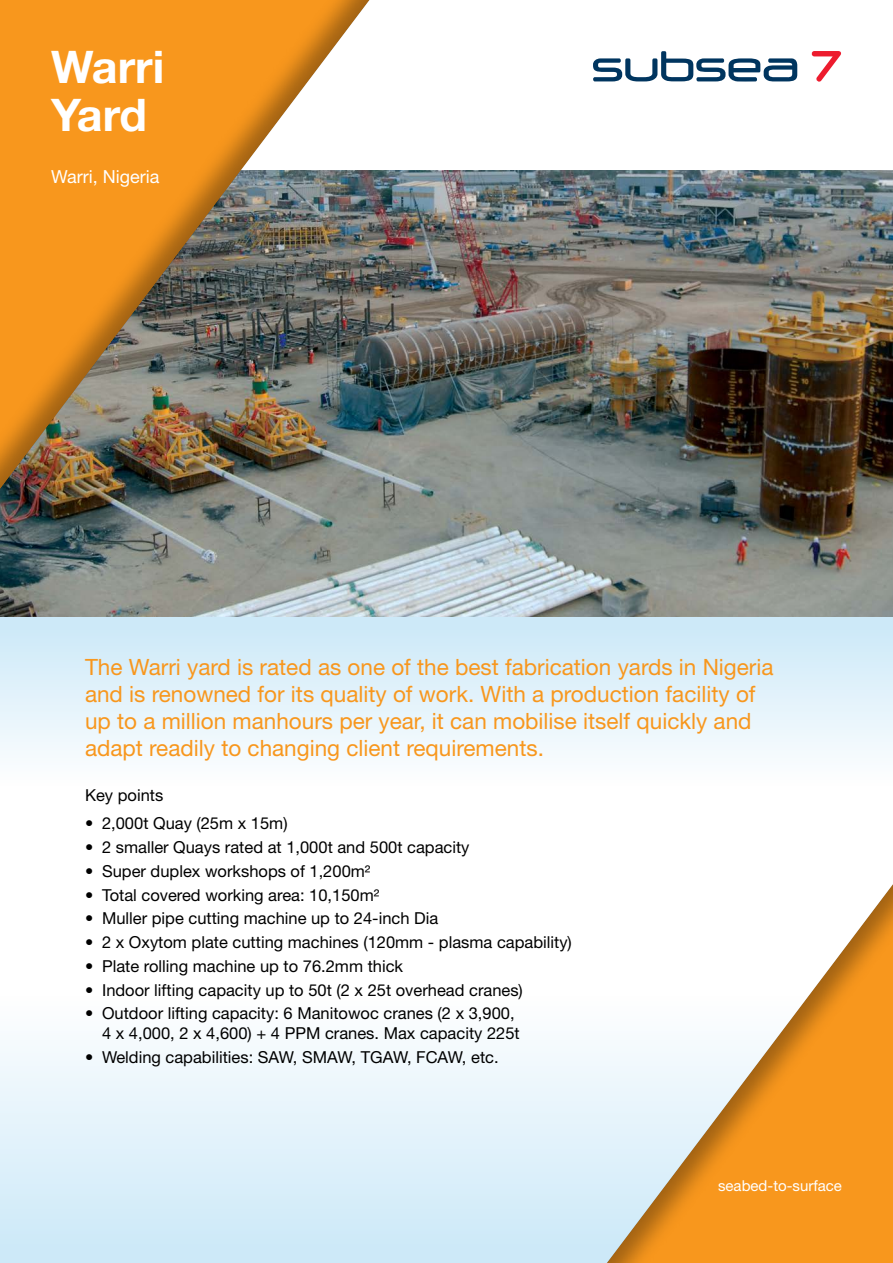
<style>
.page{position:relative;width:893px;height:1263px;background:#fff}
.page>*{position:absolute;margin:0;border:0;box-sizing:border-box;transform-origin:0 0}
.t1{font:700 45px/48px "Helvetica Neue LT Std";color:#fff}
.t2{font:22.5px/27px "Helvetica Neue LT Std";color:#f8971d}
.t3{font:18px "Helvetica Neue LT Std";color:#fff}
.t4{font:16.5px/19.5px "Helvetica Neue LT Std";color:#000}
.t5{font:15px "Helvetica Neue LT Std";color:#fff}
</style>
<div class="page">
<svg style="left:0;top:617px;width:893px;height:138px;background:#dff0fa"></svg>
<img style="left:0;top:170px;width:893px;height:447px">
<div style="left:0;top:839px;width:893px;height:424px;background:linear-gradient(to bottom,#fff,#d1ebf9)"></div>
<svg style="left:811px;top:51px;width:30px;height:31px"></svg>
<svg style="left:593px;top:51px;width:204px;height:31px"></svg>
<div style="left:521px;top:855px;width:372px;height:408px;background:#000;opacity:.35"></div>
<div style="left:0;top:0;width:381px;height:507px;background:#000;opacity:.35"></div>
<h1 class="t1" style="left:51px;top:42px;width:115px">Warri<br>Yard</h1>
<p class="t3" style="left:51px;top:166px;width:110px">Warri, Nigeria</p>
<p class="t2" style="left:85px;top:653px;width:690px">The Warri yard is rated as one of the best fabrication yards in Nigeria and is renowned for its quality of work. With a production facility of up to a million manhours per year, it can mobilise itself quickly and adapt readily to changing client requirements.</p>
<p class="t4" style="left:85px;top:785px;width:80px">Key points</p>
<p class="t4" style="left:85px;top:813px;width:204px">• 2,000t Quay (25m x 15m)</p>
<p class="t4" style="left:85px;top:837px;width:386px">• 2 smaller Quays rated at 1,000t and 500t capacity</p>
<p class="t4" style="left:85px;top:861px;width:287px">• Super duplex workshops of 1,200m²</p>
<p class="t4" style="left:85px;top:885px;width:296px">• Total covered working area: 10,150m²</p>
<p class="t4" style="left:85px;top:908px;width:355px">• Muller pipe cutting machine up to 24-inch Dia</p>
<p class="t4" style="left:85px;top:932px;width:488px">• 2 x Oxytom plate cutting machines (120mm - plasma capability)</p>
<p class="t4" style="left:85px;top:956px;width:320px">• Plate rolling machine up to 76.2mm thick</p>
<p class="t4" style="left:85px;top:980px;width:439px">• Indoor lifting capacity up to 50t (2 x 25t overhead cranes)</p>
<p class="t4" style="left:102px;top:1003px;width:419px;text-indent:-17px">• Outdoor lifting capacity: 6 Manitowoc cranes (2 x 3,900,<br>4 x 4,000, 2 x 4,600) + 4 PPM cranes. Max capacity 225t</p>
<p class="t4" style="left:85px;top:1047px;width:415px">• Welding capabilities: SAW, SMAW, TGAW, FCAW, etc.</p>
<p class="t5" style="left:718px;top:1176px;width:125px">seabed-to-surface</p>
</div>
